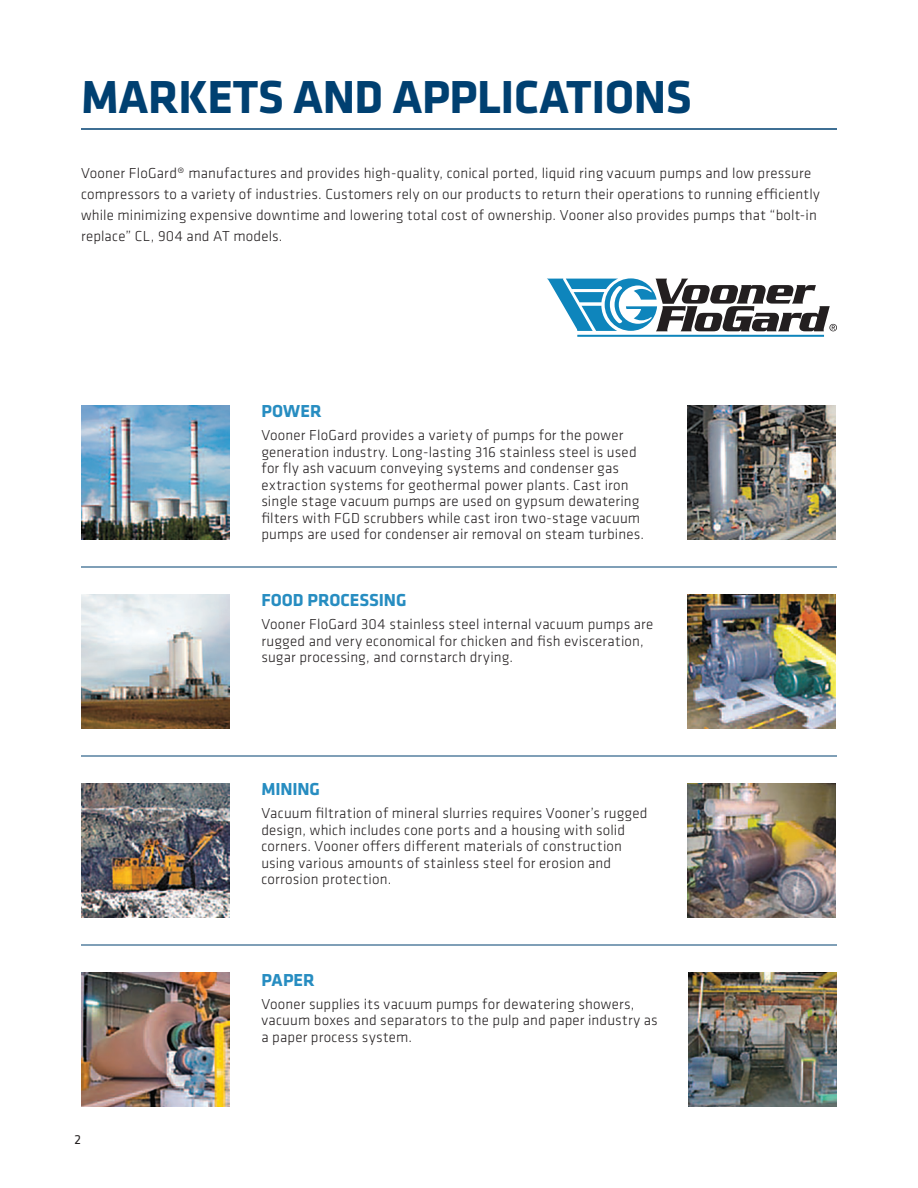
<style>
.page{position:relative;width:918px;height:1188px;background:#fff}
.page>*{position:absolute;margin:0;border:0;box-sizing:border-box;transform-origin:0 0}
.t1{font:700 48px "Klavika Basic";letter-spacing:-.01em;color:#004071}
.t2{font:700 18px "Klavika Basic";letter-spacing:-.005em;color:#278dc1}
.t3{font:300 15px/16.5px "Klavika Basic";letter-spacing:.01em;color:#231f20}
.t4{font:13.5px "Klavika Basic";color:#231f20}
</style>
<div class="page">
<svg style="left:547px;top:278px;width:290px;height:53px"></svg>
<hr style="left:577px;top:335px;width:247px;height:2px;background:#0e85bc">
<hr style="left:81px;top:128px;width:756px;height:2px;background:#004071">
<img style="left:81px;top:594px;width:149px;height:135px">
<img style="left:687px;top:594px;width:149px;height:135px">
<img style="left:81px;top:783px;width:149px;height:135px">
<img style="left:687px;top:783px;width:149px;height:135px">
<img style="left:688px;top:972px;width:149px;height:135px">
<img style="left:81px;top:972px;width:149px;height:135px">
<img style="left:81px;top:405px;width:149px;height:135px">
<img style="left:687px;top:405px;width:149px;height:135px">
<hr style="left:81px;top:567px;width:756px;height:1px;background:#004071">
<hr style="left:81px;top:945px;width:756px;height:1px;background:#004071">
<hr style="left:81px;top:756px;width:756px;height:1px;background:#004071">
<h1 class="t1" style="left:81px;top:62px;width:612px">MARKETS AND APPLICATIONS</h1>
<p class="t3" style="left:81px;top:163px;width:740px;line-height:21px">Vooner FloGard® manufactures and provides high-quality, conical ported, liquid ring vacuum pumps and low pressure compressors to a variety of industries. Customers rely on our products to return their operations to running efficiently while minimizing expensive downtime and lowering total cost of ownership. Vooner also provides pumps that “bolt-in replace” CL, 904 and AT models.</p>
<p class="t2" style="left:261px;top:398px;width:62px">POWER</p>
<p class="t3" style="left:261px;top:427px;width:384px">Vooner FloGard provides a variety of pumps for the power generation industry. Long-lasting 316 stainless steel is used for fly ash vacuum conveying systems and condenser gas extraction systems for geothermal power plants. Cast iron single stage vacuum pumps are used on gypsum dewatering filters with FGD scrubbers while cast iron two-stage vacuum pumps are used for condenser air removal on steam turbines.</p>
<p class="t2" style="left:261px;top:587px;width:147px">FOOD PROCESSING</p>
<p class="t3" style="left:261px;top:616px;width:394px">Vooner FloGard 304 stainless steel internal vacuum pumps are rugged and very economical for chicken and fish evisceration, sugar processing, and cornstarch drying.</p>
<p class="t2" style="left:261px;top:776px;width:60px">MINING</p>
<p class="t3" style="left:261px;top:805px;width:388px">Vacuum filtration of mineral slurries requires Vooner’s rugged design, which includes cone ports and a housing with solid corners. Vooner offers different materials of construction using various amounts of stainless steel for erosion and corrosion protection.</p>
<p class="t4" style="left:74px;top:1131px;width:8px">2</p>
<p class="t2" style="left:261px;top:967px;width:55px">PAPER</p>
<p class="t3" style="left:261px;top:995px;width:398px">Vooner supplies its vacuum pumps for dewatering showers, vacuum boxes and separators to the pulp and paper industry as a paper process system.</p>
</div>
